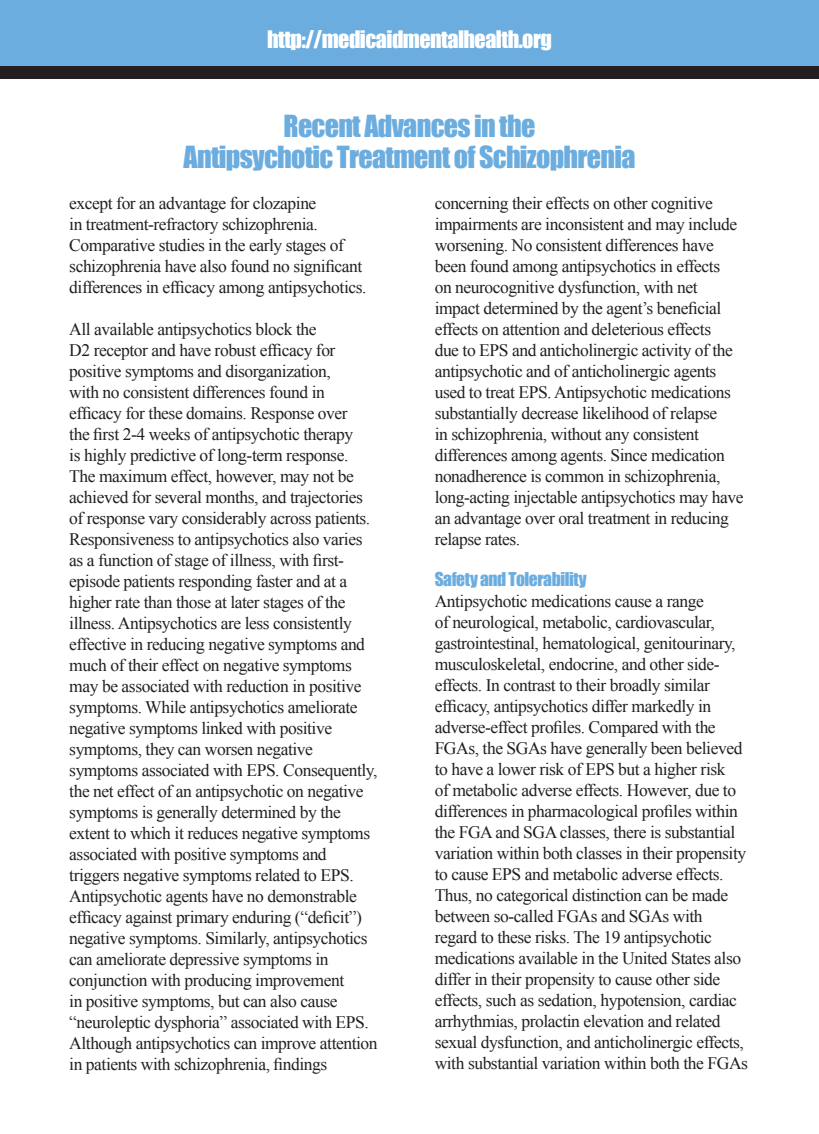
<style>
.page{position:relative;width:819px;height:1134px;background:#fff}
.page>*{position:absolute;margin:0;border:0;box-sizing:border-box;transform-origin:0 0}
.t1{font:28px "Impact";letter-spacing:-.025em;color:#6caddf}
.t2{font:22.05px "Impact";letter-spacing:-.025em;color:#fff}
.t3{font:17.5px/21px "Times New Roman";letter-spacing:-.025em;color:#231f20}
.t4{font:17.5px "Impact";letter-spacing:-.025em;color:#6caddf}
</style>
<div class="page">
<div style="left:0;top:0;width:819px;height:68px;background:#6caddf"></div>
<div style="left:0;top:66px;width:819px;height:13px;background:#231f20"></div>
<p class="t2" style="left:267px;top:22px;width:286px">http://medicaidmentalhealth.org</p>
<p class="t1" style="left:284px;top:104px;width:253px">Recent Advances in the</p>
<p class="t1" style="left:184px;top:135px;width:453px">Antipsychotic Treatment of Schizophrenia</p>
<p class="t3" style="left:69px;top:193px;width:299px">except for an advantage for clozapine<br>in treatment-refractory schizophrenia.<br>Comparative studies in the early stages of schizophrenia have also found no significant differences in efficacy among antipsychotics.</p>
<p class="t3" style="left:69px;top:319px;width:310px">All available antipsychotics block the<br>D2 receptor and have robust efficacy for positive symptoms and disorganization,<br>with no consistent differences found in efficacy for these domains. Response over<br>the first 2-4 weeks of antipsychotic therapy<br>is highly predictive of long-term response.<br>The maximum effect, however, may not be achieved for several months, and trajectories of response vary considerably across patients.<br>Responsiveness to antipsychotics also varies as a function of stage of illness, with first&shy;episode patients responding faster and at a higher rate than those at later stages of the illness. Antipsychotics are less consistently effective in reducing negative symptoms and much of their effect on negative symptoms may be associated with reduction in positive symptoms. While antipsychotics ameliorate negative symptoms linked with positive symptoms, they can worsen negative symptoms associated with EPS. Consequently, the net effect of an antipsychotic on negative symptoms is generally determined by the extent to which it reduces negative symptoms associated with positive symptoms and triggers negative symptoms related to EPS.<br>Antipsychotic agents have no demonstrable efficacy against primary enduring (“deficit”) negative symptoms. Similarly, antipsychotics can ameliorate depressive symptoms in conjunction with producing improvement<br>in positive symptoms, but can also cause “neuroleptic dysphoria” associated with EPS.<br>Although antipsychotics can improve attention in patients with schizophrenia, findings</p>
<p class="t3" style="left:435px;top:193px;width:310px">concerning their effects on other cognitive impairments are inconsistent and may include worsening. No consistent differences have been found among antipsychotics in effects<br>on neurocognitive dysfunction, with net impact determined by the agent’s beneficial effects on attention and deleterious effects<br>due to EPS and anticholinergic activity of the antipsychotic and of anticholinergic agents used to treat EPS. Antipsychotic medications substantially decrease likelihood of relapse<br>in schizophrenia, without any consistent differences among agents. Since medication nonadherence is common in schizophrenia, long-acting injectable antipsychotics may have an advantage over oral treatment in reducing relapse rates.</p>
<p class="t4" style="left:435px;top:565px;width:153px">Safety and Tolerability</p>
<p class="t3" style="left:435px;top:590px;width:315px">Antipsychotic medications cause a range<br>of neurological, metabolic, cardiovascular, gastrointestinal, hematological, genitourinary, musculoskeletal, endocrine, and other side&shy;effects. In contrast to their broadly similar efficacy, antipsychotics differ markedly in adverse-effect profiles. Compared with the FGAs, the SGAs have generally been believed to have a lower risk of EPS but a higher risk<br>of metabolic adverse effects. However, due to differences in pharmacological profiles within the FGA and SGA classes, there is substantial variation within both classes in their propensity to cause EPS and metabolic adverse effects.<br>Thus, no categorical distinction can be made between so-called FGAs and SGAs with regard to these risks. The 19 antipsychotic medications available in the United States also differ in their propensity to cause other side effects, such as sedation, hypotension, cardiac arrhythmias, prolactin elevation and related sexual dysfunction, and anticholinergic effects, with substantial variation within both the FGAs</p>
</div>
